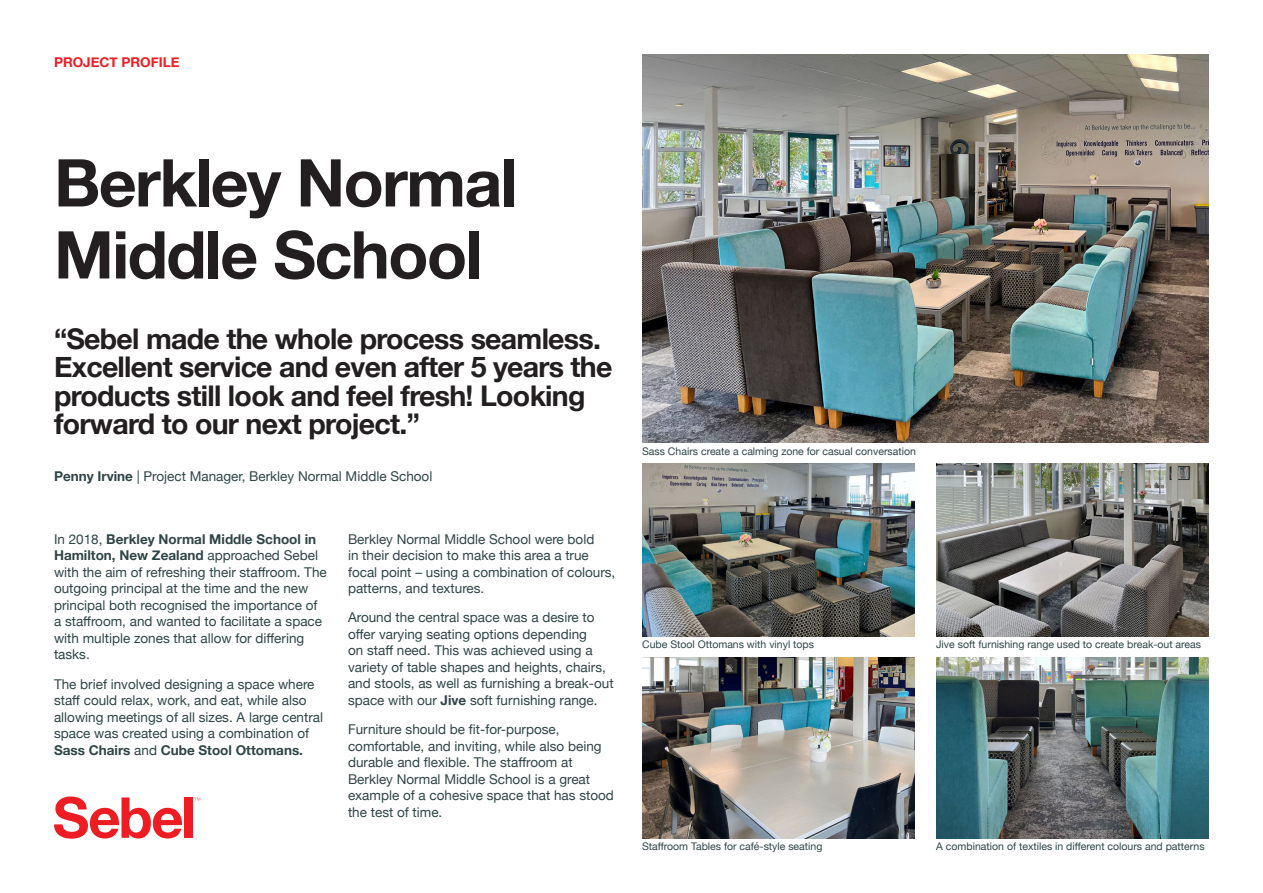
<style>
.page{position:relative;width:1263px;height:893px;background:#fff}
.page>*{position:absolute;margin:0;border:0;box-sizing:border-box;transform-origin:0 0}
.t1{font:700 66px/72px "Helvetica Neue";letter-spacing:-.025em;color:#231f20}
.t2{font:700 28.5px/28.5px "Helvetica Neue";letter-spacing:-.025em;color:#231f20}
.t3{font:13.5px/16.5px "Helvetica Neue";color:#304547}
.t4{font:700 13.5px "Helvetica Neue";color:#ee1d23}
.t5{font:10.5px "Helvetica Neue";color:#304547}
.s1{font-weight:700}
</style>
<div class="page">
<img style="left:642px;top:54px;width:567px;height:389px">
<img style="left:642px;top:464px;width:273px;height:172px">
<img style="left:936px;top:464px;width:273px;height:172px">
<img style="left:936px;top:657px;width:273px;height:182px">
<img style="left:642px;top:657px;width:273px;height:182px">
<svg style="left:54px;top:796px;width:128px;height:43px"></svg>
<div style="left:185px;top:797px;width:8px;height:41px;background:#ee1d23"></div>
<svg style="left:194px;top:797px;width:6px;height:4px"></svg>
<p class="t4" style="left:54px;top:52px;width:127px">PROJECT PROFILE</p>
<p class="t1" style="left:54px;top:149px;width:465px">Berkley Normal<br>Middle School</p>
<p class="t2" style="left:54px;top:325px;width:560px">“Sebel made the whole process seamless.<br>Excellent service and even after 5 years the products still look and feel fresh! Looking forward to our next project.”</p>
<p class="t3" style="left:54px;top:469px;width:380px"><span class="s1">Penny Irvine</span> | Project Manager, Berkley Normal Middle School</p>
<p class="t3" style="left:54px;top:532px;width:274px">In 2018, <span class="s1">Berkley Normal Middle School in Hamilton, New Zealand</span> approached Sebel with the aim of refreshing their staffroom. The outgoing principal at the time and the new principal both recognised the importance of a staffroom, and wanted to facilitate a space with multiple zones that allow for differing tasks.</p>
<p class="t3" style="left:54px;top:676px;width:271px">The brief involved designing a space where staff could relax, work, and eat, while also allowing meetings of all sizes. A large central space was created using a combination of <span class="s1">Sass Chairs</span> and <span class="s1">Cube Stool Ottomans.</span></p>
<p class="t3" style="left:348px;top:531px;width:269px">Berkley Normal Middle School were bold<br>in their decision to make this area a true focal point – using a combination of colours, patterns, and textures.</p>
<p class="t3" style="left:348px;top:610px;width:267px">Around the central space was a desire to offer varying seating options depending<br>on staff need. This was achieved using a variety of table shapes and heights, chairs, and stools, as well as furnishing a break-out space with our <span class="s1">Jive</span> soft furnishing range.</p>
<p class="t3" style="left:348px;top:722px;width:267px">Furniture should be fit-for-purpose, comfortable, and inviting, while also being durable and flexible. The staffroom at Berkley Normal Middle School is a great example of a cohesive space that has stood the test of time.</p>
<p class="t5" style="left:642px;top:444px;width:275px">Sass Chairs create a calming zone for casual conversation</p>
<p class="t5" style="left:642px;top:637px;width:173px">Cube Stool Ottomans with vinyl tops</p>
<p class="t5" style="left:936px;top:637px;width:266px">Jive soft furnishing range used to create break-out areas</p>
<p class="t5" style="left:642px;top:839px;width:182px">Staffroom Tables for café-style seating</p>
<p class="t5" style="left:936px;top:839px;width:270px">A combination of textiles in different colours and patterns</p>
</div>
